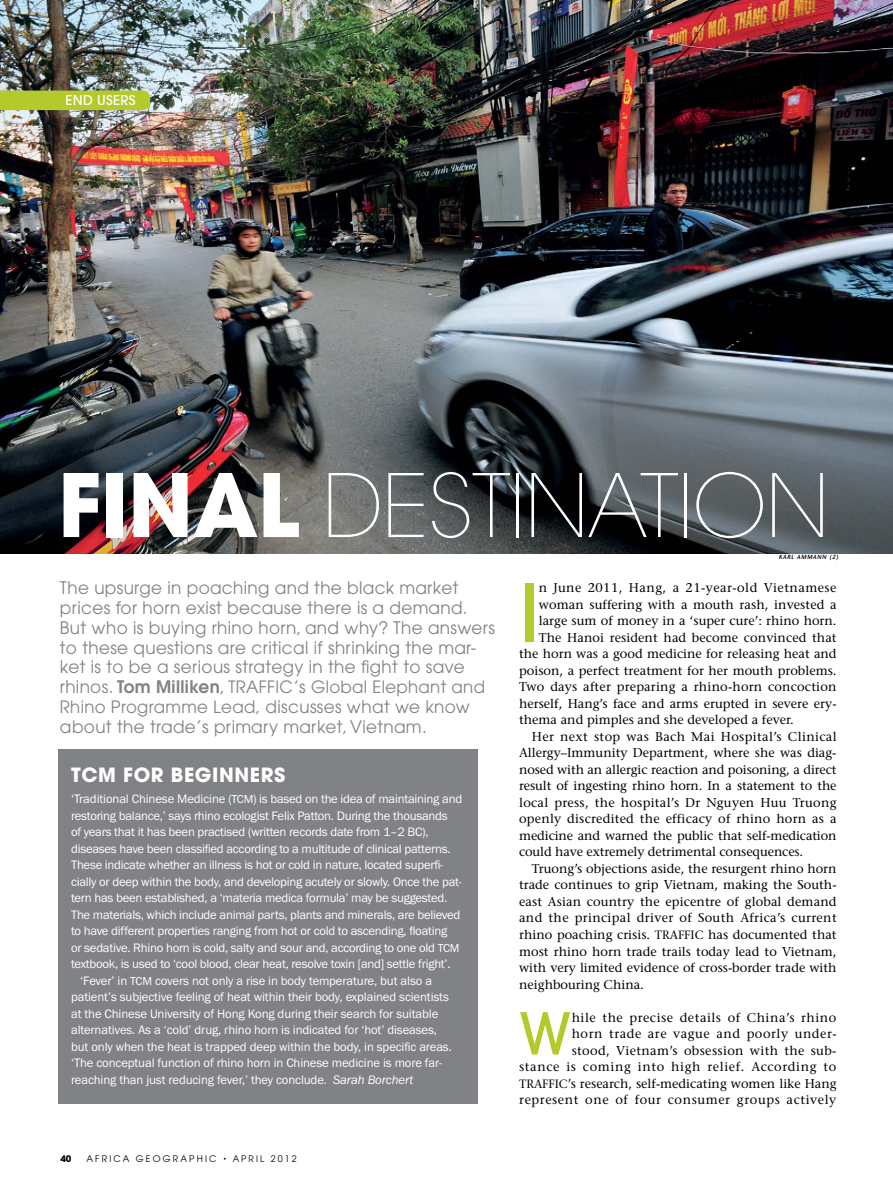
<style>
.page{position:relative;width:893px;height:1191px;background:#fff}
.page>*{position:absolute;margin:0;border:0;box-sizing:border-box;transform-origin:0 0}
.t1{font:200 86.55px "Avant Garde";letter-spacing:-.01em;color:#fff}
.t2{font:500 79.65px "Avant Garde";color:#b4c92b}
.t3{font:500 57.3px "Avant Garde";color:#b4c92b}
.t4{font:700 19.5px "Avant Garde";letter-spacing:.03em;color:#fff}
.t5{font:17.25px/20px "Avant Garde";letter-spacing:.02em;color:#808285}
.t6{font:16.95px/20px "Avant Garde";letter-spacing:.02em;color:#808285}
.t7{font:500 13.5px "Avant Garde";letter-spacing:.02em;color:#fff}
.t8{font:12.75px "Franklin Gothic";letter-spacing:-.02em;color:#fff}
.t9{font:12.75px "Stone Serif";color:#000}
.t10{font:12.75px/16.5px "Stone Serif";letter-spacing:.04em;color:#000;text-align:right}
.t11{font:12.75px "Stone Serif";letter-spacing:.025em;color:#000}
.t12{font:12.75px "Stone Serif";letter-spacing:.02em;color:#000}
.t13{font:12.75px "Stone Serif";letter-spacing:.035em;color:#000}
.t14{font:9px "Avant Garde";letter-spacing:.24em;color:#000}
.t15{font:700 9px "Avant Garde";color:#000}
.t16{font:italic 600 6px "Stone Sans";letter-spacing:.1em;color:#000}
.s1{font-weight:700}
.s2{font-size:17.25px}
.s3{font-weight:600;font-size:17.25px}
.s4{font-size:12px}
.s5{font-style:italic}
.s6{font-size:6px}
</style>
<div class="page">
<img style="left:0;top:0;width:893px;height:553px">
<div style="left:0;top:91px;width:150px;height:19px;background:#b4c92b"></div>
<div style="left:58px;top:749px;width:420px;height:355px;background:#808285"></div>
<p class="t7" style="left:66px;top:92px;width:71px">END USERS</p>
<p class="t1" style="left:58px;top:455px;width:773px"><span class="s1">FINAL</span> DESTINATION</p>
<p class="t5" style="left:60px;top:577px;width:437px">The upsurge in poaching and the black market prices for horn exist because there is a demand.<br>But who is buying rhino horn, and why? The answers to these questions are critical if shrinking the mar&shy;ket is to be a serious strategy in the fight to save</p>
<p class="t6" style="left:60px;top:677px;width:427px"><span class="s2">rhinos.</span> <span class="s3">Tom Milliken</span><span class="s2">,</span> TRAFFIC’s Global Elephant and<br>Rhino Programme Lead, <span class="s2">discusses what we know</span></p>
<p class="t5" style="left:60px;top:717px;width:368px">about the trade’s primary market, Vietnam.</p>
<p class="t4" style="left:71px;top:762px;width:216px">TCM FOR BEGINNERS</p>
<p class="t8" style="left:71px;top:791px;width:393px">‘Traditional Chinese Medicine (<span class="s4">TCM</span>) is based on the idea of maintaining and</p>
<p class="t8" style="left:71px;top:808px;width:378px">restoring balance,’ says rhino ecologist Felix Patton. During the thousands</p>
<p class="t8" style="left:71px;top:824px;width:359px">of years that it has been practised (written records date from 1–2 BC),</p>
<p class="t8" style="left:71px;top:841px;width:381px">diseases have been classified according to a multitude of clinical patterns.</p>
<p class="t8" style="left:71px;top:857px;width:373px">These indicate whether an illness is hot or cold in nature, located superfi-</p>
<p class="t8" style="left:71px;top:874px;width:392px">cially or deep within the body, and developing acutely or slowly. Once the pat-</p>
<p class="t8" style="left:71px;top:890px;width:378px">tern has been established, a ‘materia medica formula’ may be suggested.</p>
<p class="t8" style="left:71px;top:907px;width:391px">The materials, which include animal parts, plants and minerals, are believed</p>
<p class="t8" style="left:71px;top:923px;width:378px">to have different properties ranging from hot or cold to ascending, floating</p>
<p class="t8" style="left:71px;top:940px;width:390px">or sedative. Rhino horn is cold, salty and sour and, according to one old <span class="s4">TCM</span></p>
<p class="t8" style="left:71px;top:956px;width:381px">textbook, is used to ‘cool blood, clear heat, resolve toxin [and] settle fright’.</p>
<p class="t8" style="left:80px;top:973px;width:353px">‘Fever’ in <span class="s4">TCM</span> covers not only a rise in body temperature, but also a</p>
<p class="t8" style="left:71px;top:989px;width:379px">patient’s subjective feeling of heat within their body, explained scientists</p>
<p class="t8" style="left:71px;top:1006px;width:369px">at the Chinese University of Hong Kong during their search for suitable</p>
<p class="t8" style="left:71px;top:1022px;width:367px">alternatives. As a ‘cold’ drug, rhino horn is indicated for ‘hot’ diseases,</p>
<p class="t8" style="left:71px;top:1039px;width:382px">but only when the heat is trapped deep within the body, in specific areas.</p>
<p class="t8" style="left:71px;top:1055px;width:372px">‘The conceptual function of rhino horn in Chinese medicine is more far-</p>
<p class="t8" style="left:71px;top:1072px;width:344px">reaching than just reducing fever,’ they conclude. <span class="s5">Sarah Borchert</span></p>
<p class="t15" style="left:60px;top:1152px;width:13px">40</p>
<p class="t14" style="left:86px;top:1153px;width:212px">AFRICA GEOGRAPHIC <span class="s6">•</span> APRIL 2012</p>
<p class="t16" style="left:779px;top:553px;width:61px">KARL AMMANN (2)</p>
<p class="t2" style="left:519px;top:563px;width:22px">I</p>
<p class="t13" style="left:539px;top:580px;width:299px">n June 2011, Hang, a 21-year-old Vietnamese</p>
<p class="t9" style="left:539px;top:596px;width:299px">woman suffering with a mouth rash, invested a</p>
<p class="t9" style="left:539px;top:613px;width:299px">large sum of money in a ‘super cure’: rhino horn.</p>
<p class="t9" style="left:539px;top:629px;width:299px">The Hanoi resident had become convinced that</p>
<p class="t9" style="left:519px;top:646px;width:319px">the horn was a good medicine for releasing heat and</p>
<p class="t9" style="left:519px;top:662px;width:319px">poison, a perfect treatment for her mouth problems.</p>
<p class="t9" style="left:519px;top:679px;width:319px">Two days after preparing a rhino-horn concoction</p>
<p class="t9" style="left:519px;top:695px;width:319px">herself, Hang’s face and arms erupted in severe ery-</p>
<p class="t9" style="left:519px;top:712px;width:276px">thema and pimples and she developed a fever.</p>
<p class="t11" style="left:532px;top:728px;width:306px">Her next stop was Bach Mai Hospital’s Clinical</p>
<p class="t9" style="left:519px;top:745px;width:319px">Allergy–Immunity Department, where she was diag-</p>
<p class="t9" style="left:519px;top:761px;width:319px">nosed with an allergic reaction and poisoning, a direct</p>
<p class="t9" style="left:519px;top:778px;width:319px">result of ingesting rhino horn. In a statement to the</p>
<p class="t12" style="left:519px;top:794px;width:319px">local press, the hospital’s Dr Nguyen Huu Truong</p>
<p class="t9" style="left:519px;top:811px;width:319px">openly discredited the efficacy of rhino horn as a</p>
<p class="t9" style="left:519px;top:827px;width:319px">medicine and warned the public that self-medication</p>
<p class="t9" style="left:519px;top:844px;width:286px">could have extremely detrimental consequences.</p>
<p class="t9" style="left:532px;top:860px;width:306px">Truong’s objections aside, the resurgent rhino horn</p>
<p class="t9" style="left:519px;top:877px;width:319px">trade continues to grip Vietnam, making the South-</p>
<p class="t9" style="left:519px;top:893px;width:319px">east Asian country the epicentre of global demand</p>
<p class="t11" style="left:519px;top:910px;width:319px">and the principal driver of South Africa’s current</p>
<p class="t9" style="left:519px;top:926px;width:319px">rhino poaching crisis. <span class="s4">TRAFFIC</span> has documented that</p>
<p class="t9" style="left:519px;top:943px;width:319px">most rhino horn trade trails today lead to Vietnam,</p>
<p class="t9" style="left:519px;top:959px;width:319px">with very limited evidence of cross-border trade with</p>
<p class="t9" style="left:519px;top:976px;width:126px">neighbouring China.</p>
<p class="t3" style="left:519px;top:998px;width:53px">W</p>
<p class="t10" style="left:519px;top:1008px;width:319px">hile the precise details of China’s rhino<br>horn trade are vague and poorly under-<br>stood, Vietnam’s obsession with the sub-<br>stance is coming into high relief. According to <span class="s4">TRAFFIC</span>’s research, self-medicating women like Hang represent one of four consumer groups actively</p>
</div>
